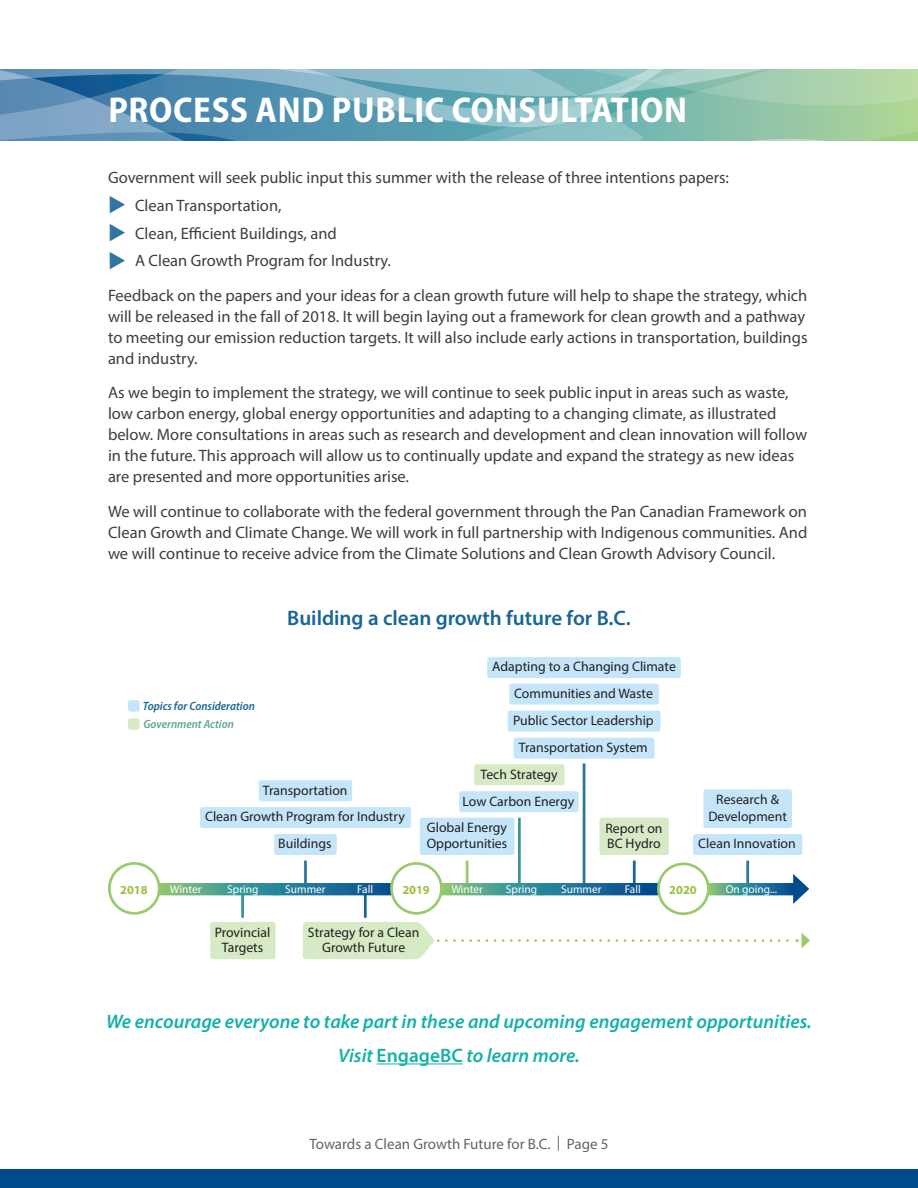
<style>
.page{position:relative;width:918px;height:1188px;background:#fff}
.page>*{position:absolute;margin:0;border:0;box-sizing:border-box;transform-origin:0 0}
.t1{font:700 semi-condensed 36px "Myriad Pro";letter-spacing:.02em;color:#fff}
.t2{font:600 21px "Myriad Pro";color:#186695}
.t3{font:italic 600 19.5px/34.5px "Myriad Pro";color:#15b1a7;text-align:center}
.t4{font:16.5px/21px "Myriad Pro";color:#3e3e3f}
.t5{font:15px "Myriad Pro";color:#636366}
.t6{font:13.8px/14.7px "Myriad Pro";color:#231f20;text-align:center}
.t7{font:700 12.3px "Myriad Pro";color:#9bc047}
.t8{font:italic 600 semi-condensed 12px "Myriad Pro";color:#186695}
.t9{font:italic 600 semi-condensed 12px "Myriad Pro";color:#5fa78c}
.t10{font:11.4px "Myriad Pro";color:#fff}
.s1{font-style:normal}
</style>
<div class="page">
<div style="left:0;top:1169px;width:918px;height:19px;background:#004a8d"></div>
<hr style="left:466px;top:861px;width:3px;height:22px;background:#99ca6e">
<hr style="left:364px;top:895px;width:3px;height:23px;background:#186695">
<hr style="left:241px;top:895px;width:3px;height:23px;background:#3a9598">
<hr style="left:304px;top:861px;width:3px;height:22px;background:#2e7699">
<hr style="left:633px;top:861px;width:3px;height:22px;background:#186695">
<hr style="left:583px;top:764px;width:2px;height:120px;background:#2e7699">
<hr style="left:518px;top:818px;width:3px;height:66px;background:#3a9598">
<svg style="left:0;top:131px;width:918px;height:9px;background:#71aab0"></svg>
<svg style="left:0;top:69px;width:918px;height:62px;background:#78aeb5"></svg>
<hr style="left:377px;top:1063px;width:86px;height:1px;background:#15b1a7">
<hr style="left:746px;top:861px;width:3px;height:22px;background:#2e7699">
<div style="left:210px;top:922px;width:65px;height:37px;background:#d6eac5;border-radius:2px"></div>
<div style="left:259px;top:780px;width:93px;height:21px;background:#c5e6fa;border-radius:2px"></div>
<div style="left:200px;top:807px;width:211px;height:21px;background:#c5e6fa;border-radius:2px"></div>
<div style="left:274px;top:834px;width:63px;height:21px;background:#c5e6fa;border-radius:2px"></div>
<div style="left:420px;top:818px;width:94px;height:37px;background:#c5e6fa;border-radius:2px"></div>
<div style="left:693px;top:834px;width:109px;height:21px;background:#c5e6fa;border-radius:2px"></div>
<div style="left:703px;top:789px;width:89px;height:39px;background:#c5e6fa;border-radius:2px"></div>
<svg style="left:160px;top:883px;width:231px;height:13px;background:#3f8d97"></svg>
<svg style="left:442px;top:883px;width:216px;height:13px;background:#3c8996"></svg>
<svg style="left:707px;top:874px;width:102px;height:30px"></svg>
<div style="left:108px;top:862px;width:53px;height:53px;border:3px solid #99ca6e;border-radius:50%"></div>
<div style="left:390px;top:862px;width:53px;height:53px;border:3px solid #99ca6e;border-radius:50%"></div>
<div style="left:657px;top:863px;width:53px;height:52px;border:3px solid #99ca6e;border-radius:50%"></div>
<div style="left:474px;top:764px;width:91px;height:21px;background:#d6eac5;border-radius:2px"></div>
<div style="left:599px;top:818px;width:70px;height:37px;background:#d6eac5;border-radius:2px"></div>
<div style="left:487px;top:657px;width:194px;height:21px;background:#c5e6fa;border-radius:2px"></div>
<div style="left:508px;top:711px;width:152px;height:21px;background:#c5e6fa;border-radius:2px"></div>
<div style="left:514px;top:738px;width:141px;height:21px;background:#c5e6fa;border-radius:2px"></div>
<div style="left:459px;top:791px;width:120px;height:21px;background:#c5e6fa;border-radius:2px"></div>
<div style="left:509px;top:684px;width:150px;height:21px;background:#c5e6fa;border-radius:2px"></div>
<svg style="left:303px;top:922px;width:507px;height:37px"></svg>
<div style="left:128px;top:700px;width:12px;height:12px;background:#c5e6fa;border-radius:2px"></div>
<div style="left:128px;top:718px;width:12px;height:12px;background:#d6eac5;border-radius:2px"></div>
<h1 class="t1" style="left:108px;top:86px;width:580px">PROCESS AND PUBLIC CONSULTATION</h1>
<p class="t4" style="left:135px;top:163px;width:596px;line-height:27.8px;text-indent:-27px">Government will seek public input this summer with the release of three intentions papers:<br>Clean Transportation,<br>Clean, Efficient Buildings, and<br>A Clean Growth Program for Industry.</p>
<p class="t4" style="left:108px;top:284px;width:701px">Feedback on the papers and your ideas for a clean growth future will help to shape the strategy, which will be released in the fall of 2018. It will begin laying out a framework for clean growth and a pathway to meeting our emission reduction targets. It will also include early actions in transportation, buildings and industry.</p>
<p class="t4" style="left:108px;top:382px;width:701px">As we begin to implement the strategy, we will continue to seek public input in areas such as waste, low carbon energy, global energy opportunities and adapting to a changing climate, as illustrated below. More consultations in areas such as research and development and clean innovation will follow in the future. This approach will allow us to continually update and expand the strategy as new ideas are presented and more opportunities arise.</p>
<p class="t4" style="left:108px;top:500px;width:701px;text-align:justify">We will continue to collaborate with the federal government through the Pan Canadian Framework on Clean Growth and Climate Change. We will work in full partnership with Indigenous communities. And we will continue to receive advice from the Climate Solutions and Clean Growth Advisory Council.</p>
<p class="t2" style="left:287px;top:605px;width:345px">Building a clean growth future for B.C.</p>
<p class="t6" style="left:492px;top:659px;width:185px">Adapting to a Changing Climate</p>
<p class="t8" style="left:143px;top:699px;width:113px">Topics for Consideration</p>
<p class="t9" style="left:143px;top:717px;width:92px">Government Action</p>
<p class="t6" style="left:205px;top:776px;width:201px;line-height:26.8px">Transportation<br>Clean Growth Program for Industry<br>Buildings</p>
<p class="t6" style="left:514px;top:686px;width:140px">Communities and Waste</p>
<p class="t6" style="left:513px;top:706px;width:142px;line-height:27.2px">Public Sector Leadership<br>Transportation System</p>
<p class="t6" style="left:481px;top:766px;width:79px">Tech Strategy</p>
<p class="t6" style="left:463px;top:793px;width:113px">Low Carbon Energy</p>
<p class="t6" style="left:427px;top:819px;width:82px;line-height:16.5px;text-align:left">Global Energy<br>Opportunities</p>
<p class="t6" style="left:605px;top:821px;width:59px;text-align:left">Report on<br>BC Hydro</p>
<p class="t6" style="left:708px;top:791px;width:80px;line-height:16.5px">Research &amp;<br>Development</p>
<p class="t6" style="left:698px;top:836px;width:99px">Clean Innovation</p>
<p class="t7" style="left:120px;top:881px;width:29px">2018</p>
<p class="t10" style="left:170px;top:882px;width:33px">Winter</p>
<p class="t10" style="left:227px;top:882px;width:33px">Spring</p>
<p class="t10" style="left:285px;top:882px;width:42px">Summer</p>
<p class="t10" style="left:357px;top:882px;width:17px">Fall</p>
<p class="t7" style="left:402px;top:881px;width:29px">2019</p>
<p class="t10" style="left:451px;top:882px;width:33px">Winter</p>
<p class="t10" style="left:506px;top:882px;width:33px">Spring</p>
<p class="t10" style="left:561px;top:882px;width:42px">Summer</p>
<p class="t10" style="left:625px;top:882px;width:17px">Fall</p>
<p class="t7" style="left:669px;top:881px;width:29px">2020</p>
<p class="t10" style="left:726px;top:882px;width:53px">On going...</p>
<p class="t6" style="left:215px;top:925px;width:57px">Provincial<br>Targets</p>
<p class="t6" style="left:308px;top:925px;width:113px">Strategy for a Clean<br>Growth Future</p>
<p class="t3" style="left:106px;top:1003px;width:707px">We encourage everyone to take part in these and upcoming engagement opportunities.<br>Visit <span class="s1">EngageBC</span> to learn more.</p>
<p class="t5" style="left:309px;top:1134px;width:301px">Towards a Clean Growth Future for B.C. | Page 5</p>
</div>
